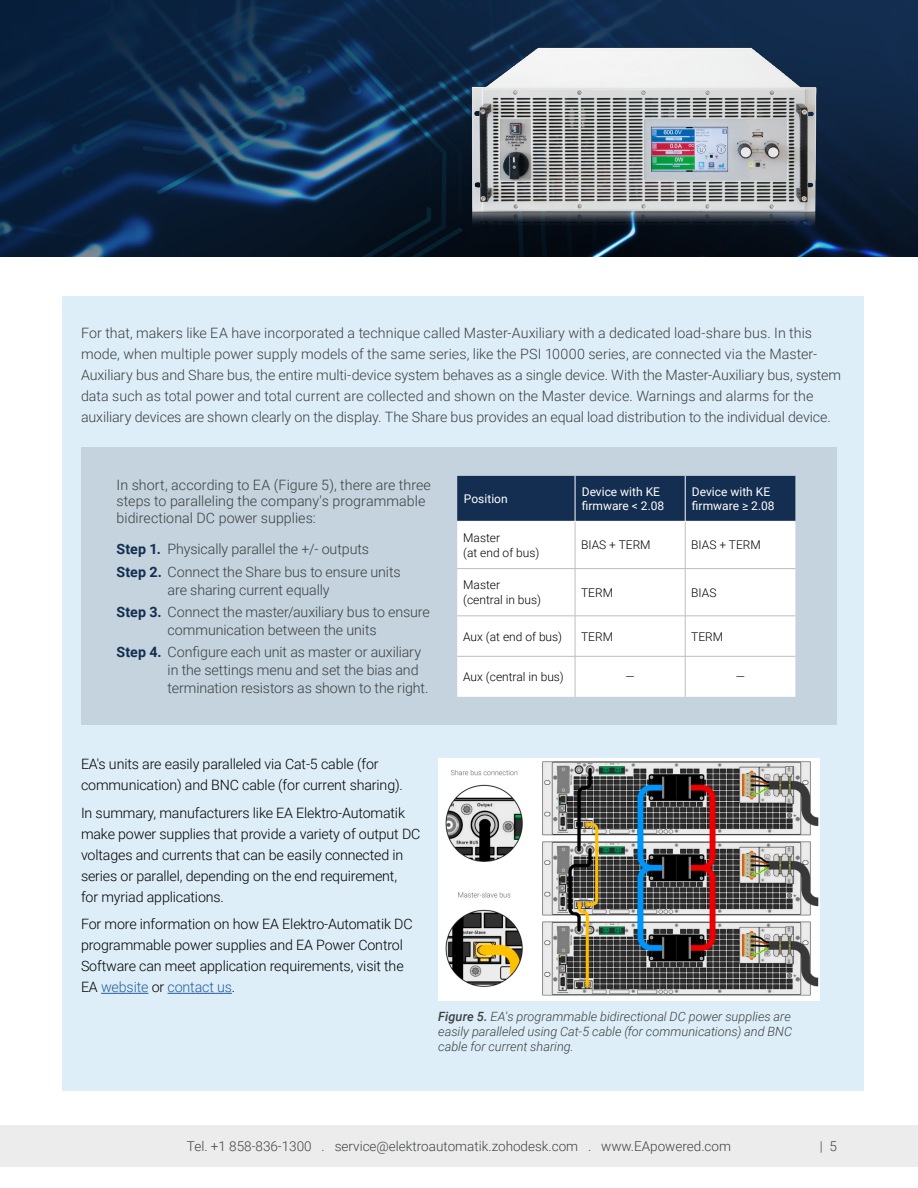
<style>
.page{position:relative;width:918px;height:1188px;background:#fff}
.page>*{position:absolute;margin:0;border:0;box-sizing:border-box;transform-origin:0 0}
.t1{font:300 14.25px/21px "Roboto";letter-spacing:-.005em;color:#3b3f42}
.t2{font:300 14.25px/21px "Roboto";letter-spacing:-.01em;color:#000}
.t3{font:300 13.5px "Roboto";color:#404343}
.t4{font:italic 300 12.75px/15px "Roboto";color:#3b3f42;text-align:justify}
.t5{font:300 12px/15px "Roboto";color:#000}
.t6{font:12px/14.4px "Roboto";color:#fff}
.s1{font-weight:700;color:#132e51}
.s2{color:#215e9e}
.s3{font-weight:500}
</style>
<div class="page">
<div style="left:0;top:1125px;width:918px;height:41px;background:#ececec"></div>
<div style="left:63px;top:296px;width:801px;height:795px;background:#deeef8"></div>
<div style="left:81px;top:448px;width:756px;height:277px;background:#c4d3dd"></div>
<img style="left:0;top:0;width:918px;height:256px">
<div style="left:457px;top:476px;width:338px;height:45px;background:#132e51"></div>
<div style="left:457px;top:522px;width:338px;height:175px;background:#fff"></div>
<hr style="left:575px;top:522px;width:1px;height:46px;background:#bcbec0">
<hr style="left:685px;top:522px;width:1px;height:46px;background:#bcbec0">
<hr style="left:457px;top:568px;width:118px;height:1px;background:#bcbec0">
<hr style="left:575px;top:568px;width:110px;height:1px;background:#bcbec0">
<hr style="left:575px;top:569px;width:1px;height:47px;background:#bcbec0">
<hr style="left:685px;top:568px;width:110px;height:1px;background:#bcbec0">
<hr style="left:685px;top:569px;width:1px;height:47px;background:#bcbec0">
<hr style="left:457px;top:616px;width:118px;height:1px;background:#bcbec0">
<hr style="left:575px;top:616px;width:110px;height:1px;background:#bcbec0">
<hr style="left:575px;top:616px;width:1px;height:40px;background:#bcbec0">
<hr style="left:685px;top:616px;width:110px;height:1px;background:#bcbec0">
<hr style="left:685px;top:616px;width:1px;height:40px;background:#bcbec0">
<hr style="left:457px;top:656px;width:118px;height:1px;background:#bcbec0">
<hr style="left:575px;top:656px;width:110px;height:1px;background:#bcbec0">
<hr style="left:575px;top:657px;width:1px;height:40px;background:#bcbec0">
<hr style="left:685px;top:656px;width:110px;height:1px;background:#bcbec0">
<hr style="left:685px;top:657px;width:1px;height:40px;background:#bcbec0">
<hr style="left:575px;top:476px;width:1px;height:45px;background:#fff">
<hr style="left:685px;top:476px;width:1px;height:45px;background:#fff">
<hr style="left:457px;top:521px;width:118px;height:1px;background:#fff">
<hr style="left:575px;top:521px;width:110px;height:1px;background:#fff">
<hr style="left:685px;top:521px;width:110px;height:1px;background:#fff">
<hr style="left:101px;top:993px;width:47px;height:1px;background:#215e9e">
<hr style="left:168px;top:993px;width:64px;height:1px;background:#215e9e">
<img style="left:438px;top:758px;width:381px;height:243px">
<img style="left:459px;top:36px;width:369px;height:205px">
<p class="t1" style="left:81px;top:322px;width:762px">For that, makers like EA have incorporated a technique called Master-Auxiliary with a dedicated load-share bus. In this mode, when multiple power supply models of the same series, like the PSI 10000 series, are connected via the Master-Auxiliary bus and Share bus, the entire multi-device system behaves as a single device. With the Master-Auxiliary bus, system data such as total power and total current are collected and shown on the Master device. Warnings and alarms for the auxiliary devices are shown clearly on the display. The Share bus provides an equal load distribution to the individual device.</p>
<p class="t1" style="left:117px;top:476px;width:316px;line-height:16.5px">In short, according to EA (Figure 5), there are three steps to paralleling the company's programmable bidirectional DC power supplies:</p>
<p class="t1" style="left:117px;top:538px;width:254px"><span class="s1">Step 1.</span> Physically parallel the +/- outputs</p>
<p class="t1" style="left:168px;top:562px;width:235px;line-height:18px;text-indent:-51px"><span class="s1">Step 2.</span> Connect the Share bus to ensure units are sharing current equally</p>
<p class="t1" style="left:117px;top:603px;width:315px;line-height:18px;text-align:center"><span class="s1">Step 3.</span> Connect the master/auxiliary bus to ensure communication between the units</p>
<p class="t1" style="left:168px;top:643px;width:262px;line-height:18px;text-indent:-51px"><span class="s1">Step 4.</span> Configure each unit as master or auxiliary in the settings menu and set the bias and termination resistors as shown to the right.</p>
<p class="t6" style="left:464px;top:491px;width:45px">Position</p>
<p class="t6" style="left:582px;top:484px;width:84px">Device with KE firmware &lt; 2.08</p>
<p class="t6" style="left:692px;top:484px;width:84px">Device with KE firmware ≥ 2.08</p>
<p class="t5" style="left:463px;top:530px;width:78px">Master<br>(at end of bus)</p>
<p class="t5" style="left:581px;top:537px;width:71px">BIAS + TERM</p>
<p class="t5" style="left:691px;top:537px;width:71px">BIAS + TERM</p>
<p class="t5" style="left:463px;top:577px;width:79px">Master (central in bus)</p>
<p class="t5" style="left:581px;top:584px;width:33px">TERM</p>
<p class="t5" style="left:691px;top:584px;width:27px">BIAS</p>
<p class="t5" style="left:463px;top:628px;width:101px">Aux (at end of bus)</p>
<p class="t5" style="left:581px;top:628px;width:33px">TERM</p>
<p class="t5" style="left:691px;top:628px;width:33px">TERM</p>
<p class="t5" style="left:463px;top:669px;width:102px">Aux (central in bus)</p>
<p class="t5" style="left:626px;top:669px;width:11px">—</p>
<p class="t5" style="left:736px;top:669px;width:11px">—</p>
<p class="t2" style="left:81px;top:753px;width:324px">EA's units are easily paralleled via Cat-5 cable (for communication) and BNC cable (for current sharing).</p>
<p class="t2" style="left:81px;top:801px;width:341px">In summary, manufacturers like EA Elektro-Automatik make power supplies that provide a variety of output DC voltages and currents that can be easily connected in series or parallel, depending on the end requirement,<br>for myriad applications.</p>
<p class="t2" style="left:81px;top:913px;width:333px">For more information on how EA Elektro-Automatik DC programmable power supplies and EA Power Control Software can meet application requirements, visit the EA <span class="s2">website</span> or <span class="s2">contact us</span>.</p>
<p class="t4" style="left:438px;top:1008px;width:355px"><span class="s3">Figure 5.</span> EA's programmable bidirectional DC power supplies are easily paralleled using Cat-5 cable (for communications) and BNC cable for current sharing.</p>
<p class="t3" style="left:187px;top:1137px;width:546px">Tel. +1 858-836-1300 . service@elektroautomatik.zohodesk.com . www.EApowered.com</p>
<p class="t3" style="left:820px;top:1137px;width:19px">| 5</p>
</div>
